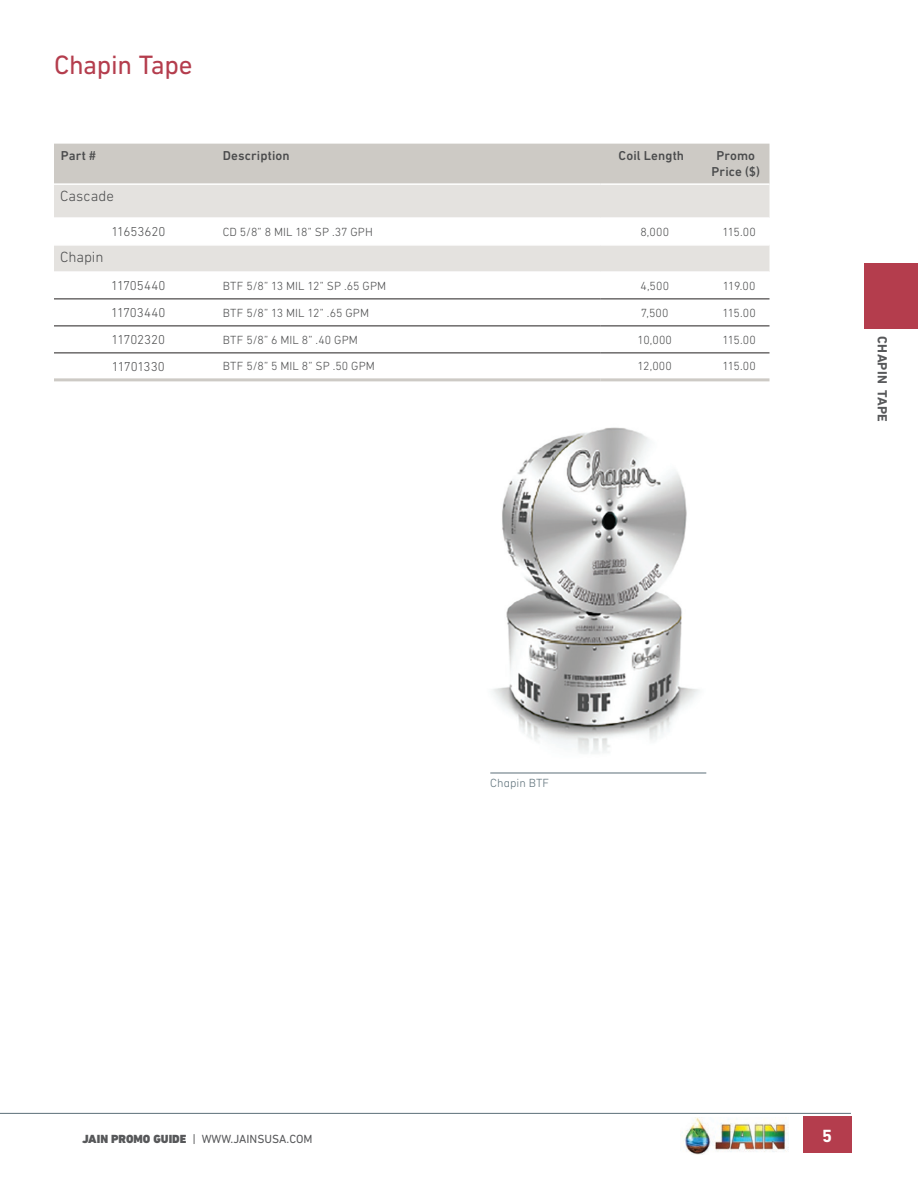
<style>
.page{position:relative;width:918px;height:1188px;background:#fff}
.page>*{position:absolute;margin:0;border:0;box-sizing:border-box;transform-origin:0 0}
.Large_Section_Head_F{font:27px "DIN Next LT Pro";letter-spacing:-.015em;color:#b43d4d}
.t1{font:700 18px "DIN Next LT Pro";color:#fff}
._6_Chart_Text-In-the{font:300 15px "DIN Next LT Pro";color:#4b4c4d}
.Ordering_Chart{font:700 13.5px "DIN Next LT Pro";letter-spacing:.015em;color:#57585a}
.Part{font:300 13.2px "DIN Next LT Pro";letter-spacing:-.005em;color:#4b4c4d}
._6_Chart_Text-In-the-2{font:500 13.2px/15.8px "DIN Next LT Pro";letter-spacing:.01em;color:#4b4c4d;text-align:center}
._6_Chart_Body{font:300 12px "DIN Next LT Pro";letter-spacing:.01em;color:#4b4c4d}
.t2{font:12px "DIN Next LT Pro";color:#57585a}
._4_Product_Details_H{font:300 12px "DIN Next LT Pro";color:#5c6f78}
.s1{font-weight:900}
</style>
<div class="page">
<hr style="left:0;top:1113px;width:851px;height:1px;background:#5c6f78">
<img style="left:682px;top:1117px;width:106px;height:37px">
<div style="left:803px;top:1116px;width:48px;height:37px;background:#b43d4d"></div>
<div style="left:864px;top:264px;width:54px;height:65px;background:#b43d4d"></div>
<div style="left:54px;top:144px;width:716px;height:39px;background:#cdcac5"></div>
<div style="left:54px;top:185px;width:716px;height:33px;background:#e4e2df"></div>
<svg style="left:54px;top:246px;width:716px;height:107px"></svg>
<hr style="left:54px;top:299px;width:162px;height:1px;background:#231f20">
<hr style="left:601px;top:299px;width:101px;height:1px;background:#231f20">
<hr style="left:702px;top:299px;width:68px;height:1px;background:#231f20">
<hr style="left:54px;top:326px;width:162px;height:1px;background:#231f20">
<hr style="left:216px;top:326px;width:385px;height:1px;background:#231f20">
<hr style="left:601px;top:326px;width:101px;height:1px;background:#231f20">
<hr style="left:702px;top:326px;width:68px;height:1px;background:#231f20">
<hr style="left:54px;top:353px;width:162px;height:1px;background:#231f20">
<hr style="left:601px;top:353px;width:101px;height:1px;background:#231f20">
<hr style="left:702px;top:353px;width:68px;height:1px;background:#231f20">
<hr style="left:216px;top:299px;width:385px;height:1px;background:#231f20">
<hr style="left:216px;top:353px;width:385px;height:1px;background:#231f20">
<hr style="left:54px;top:272px;width:162px;height:1px;background:#fff">
<hr style="left:216px;top:272px;width:385px;height:1px;background:#fff">
<hr style="left:601px;top:272px;width:101px;height:1px;background:#fff">
<hr style="left:702px;top:272px;width:68px;height:1px;background:#fff">
<hr style="left:54px;top:378px;width:162px;height:3px;background:#cdcac5">
<hr style="left:216px;top:378px;width:385px;height:3px;background:#cdcac5">
<hr style="left:601px;top:378px;width:101px;height:3px;background:#cdcac5">
<hr style="left:702px;top:378px;width:68px;height:3px;background:#cdcac5">
<img style="left:492px;top:427px;width:208px;height:327px">
<hr style="left:490px;top:773px;width:216px;height:1px;background:#5c6f78">
<p class="Large_Section_Head_F" style="left:54px;top:49px;width:140px">Chapin Tape</p>
<p class="_6_Chart_Text-In-the-2" style="left:61px;top:148px;width:37px">Part #</p>
<p class="_6_Chart_Text-In-the-2" style="left:223px;top:148px;width:69px">Description</p>
<p class="_6_Chart_Text-In-the-2" style="left:619px;top:148px;width:67px">Coil Length</p>
<p class="_6_Chart_Text-In-the-2" style="left:712px;top:148px;width:50px">Promo<br>Price ($)</p>
<p class="_6_Chart_Text-In-the" style="left:60px;top:188px;width:56px">Cascade</p>
<p class="Part" style="left:111px;top:224px;width:56px">11653620</p>
<p class="_6_Chart_Body" style="left:223px;top:225px;width:152px">CD 5/8” 8 MIL 18” SP .37 GPH</p>
<p class="_6_Chart_Body" style="left:640px;top:225px;width:30px">8,000</p>
<p class="_6_Chart_Body" style="left:722px;top:225px;width:35px">115.00</p>
<p class="_6_Chart_Text-In-the" style="left:60px;top:248px;width:45px">Chapin</p>
<p class="Part" style="left:111px;top:278px;width:56px">11705440</p>
<p class="_6_Chart_Body" style="left:223px;top:279px;width:165px">BTF 5/8” 13 MIL 12” SP .65 GPM</p>
<p class="_6_Chart_Body" style="left:640px;top:279px;width:30px">4,500</p>
<p class="_6_Chart_Body" style="left:723px;top:279px;width:34px">119.00</p>
<p class="Part" style="left:111px;top:305px;width:56px">11703440</p>
<p class="_6_Chart_Body" style="left:223px;top:306px;width:148px">BTF 5/8” 13 MIL 12” .65 GPM</p>
<p class="_6_Chart_Body" style="left:641px;top:306px;width:29px">7,500</p>
<p class="_6_Chart_Body" style="left:722px;top:306px;width:35px">115.00</p>
<p class="Part" style="left:112px;top:332px;width:55px">11702320</p>
<p class="_6_Chart_Body" style="left:223px;top:333px;width:137px">BTF 5/8” 6 MIL 8” .40 GPM</p>
<p class="_6_Chart_Body" style="left:638px;top:333px;width:36px">10,000</p>
<p class="_6_Chart_Body" style="left:722px;top:333px;width:35px">115.00</p>
<p class="Part" style="left:112px;top:359px;width:54px">11701330</p>
<p class="_6_Chart_Body" style="left:223px;top:359px;width:154px">BTF 5/8” 5 MIL 8” SP .50 GPM</p>
<p class="_6_Chart_Body" style="left:638px;top:359px;width:36px">12,000</p>
<p class="_6_Chart_Body" style="left:722px;top:359px;width:35px">115.00</p>
<p class="Ordering_Chart" style="left:890px;top:336px;width:87px;rotate:90deg">CHAPIN TAPE</p>
<p class="_4_Product_Details_H" style="left:490px;top:776px;width:60px">Chapin BTF</p>
<p class="t2" style="left:82px;top:1132px;width:232px"><span class="s1">JAIN PROMO GUIDE</span> | WWW.JAINSUSA.COM</p>
<p class="t1" style="left:822px;top:1125px;width:12px">5</p>
</div>
